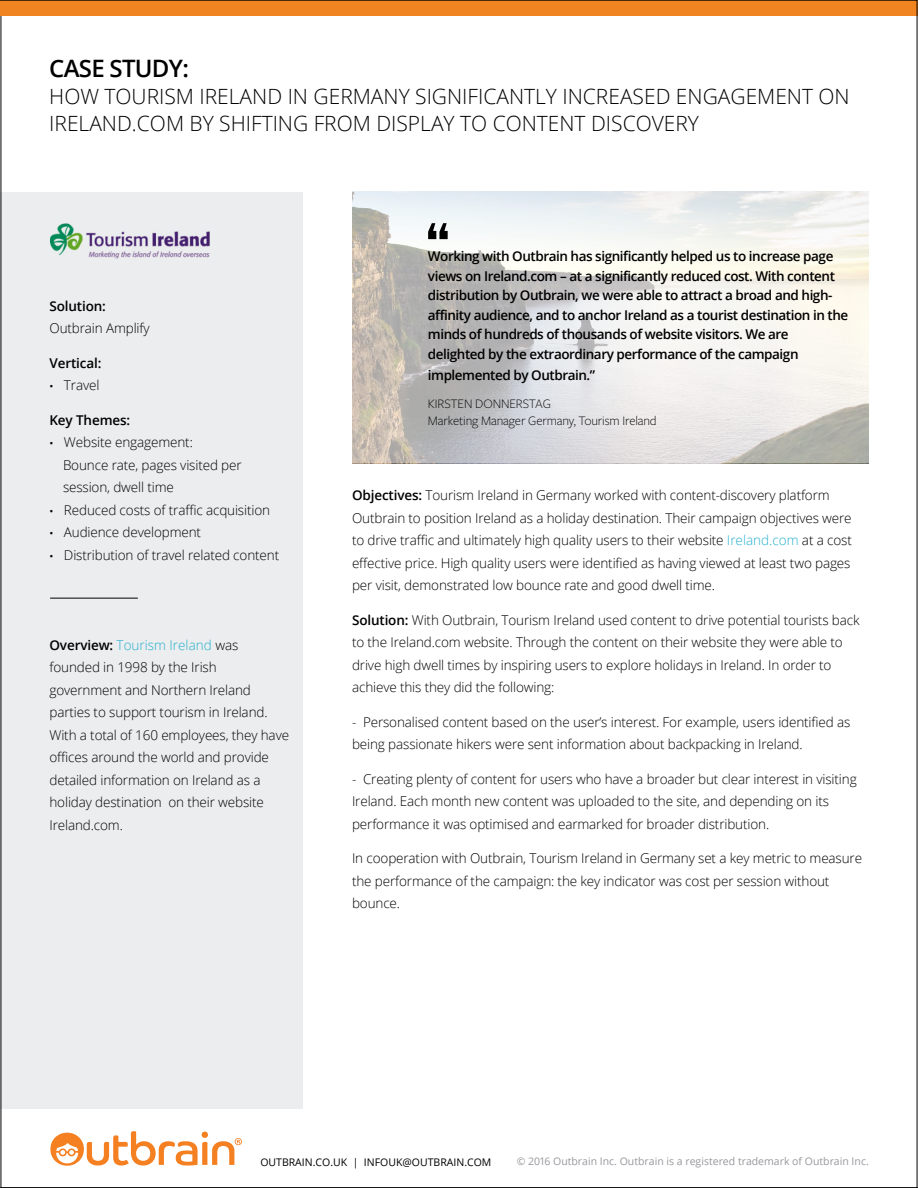
<style>
.page{position:relative;width:918px;height:1188px;background:#fff}
.page>*{position:absolute;margin:0;border:0;box-sizing:border-box;transform-origin:0 0}
.t1{font:700 77.55px "Bebas Neue";color:#000}
.t2{font:600 24px "Open Sans";letter-spacing:-.03em;color:#000}
.t3{font:300 21px/27px "Open Sans";color:#000}
.t4{font:300 13.5px/22.5px "Open Sans";letter-spacing:-.01em;color:#000}
.t5{font:600 13.5px/19.5px "Open Sans";letter-spacing:-.035em;color:#000}
.t6{font:300 13.5px/16.5px "Freight Sans Pro";letter-spacing:-.01em;color:#000}
.t7{font:600 13.5px "Open Sans";letter-spacing:-.01em;color:#000}
.t8{font:10.5px "Open Sans";color:#98989e}
.t9{font:10.5px "Open Sans";color:#000}
.s1{font-weight:400;font-size:10.5px}
.s2{font-weight:600}
.s3{color:#25b0cf}
</style>
<div class="page">
<div style="left:0;top:192px;width:303px;height:917px;background:#ecedee"></div>
<svg style="left:352px;top:191px;width:517px;height:272px"></svg>
<hr style="left:50px;top:598px;width:88px;height:1px;background:#000">
<img style="left:50px;top:223px;width:160px;height:36px">
<div style="left:0;top:0;width:918px;height:16px;background:#f08421"></div>
<svg style="left:50px;top:1131px;width:192px;height:35px"></svg>
<h2 class="t2" style="left:49px;top:52px;width:141px">CASE STUDY:</h2>
<h3 class="t3" style="left:49px;top:83px;width:802px">HOW TOURISM IRELAND IN GERMANY SIGNIFICANTLY INCREASED ENGAGEMENT ON<br>IRELAND.COM BY SHIFTING FROM DISPLAY TO CONTENT DISCOVERY</h3>
<p class="t7" style="left:50px;top:297px;width:58px">Solution:</p>
<p class="t4" style="left:50px;top:317px;width:102px">Outbrain Amplify</p>
<p class="t7" style="left:50px;top:354px;width:53px">Vertical:</p>
<p class="t4" style="left:50px;top:374px;width:51px"><span class="s1">•</span> Travel</p>
<p class="t7" style="left:50px;top:410px;width:82px">Key Themes:</p>
<p class="t4" style="left:63px;top:431px;width:180px;text-indent:-14px"><span class="s1">•</span> Website engagement:<br>Bounce rate, pages visited per session, dwell time</p>
<p class="t4" style="left:50px;top:498px;width:222px"><span class="s1">•</span> Reduced costs of traffic acquisition</p>
<p class="t4" style="left:50px;top:521px;width:153px"><span class="s1">•</span> Audience development</p>
<p class="t4" style="left:50px;top:543px;width:231px"><span class="s1">•</span> Distribution of travel related content</p>
<p class="t4" style="left:50px;top:633px;width:241px"><span class="s2">Overview:</span> <span class="s3">Tourism Ireland</span> was founded in 1998 by the Irish government and Northern Ireland parties to support tourism in Ireland.<br>With a total of 160 employees, they have offices around the world and provide detailed information on Ireland as a holiday destination on their website<br>Ireland.com.</p>
<h1 class="t1" style="left:425px;top:208px;width:27px">“</h1>
<p class="t5" style="left:428px;top:246px;width:422px">Working with Outbrain has significantly helped us to increase page views on Ireland.com – at a significantly reduced cost. With content distribution by Outbrain, we were able to attract a broad and high&shy;affinity audience, and to anchor Ireland as a tourist destination in the minds of hundreds of thousands of website visitors. We are delighted by the extraordinary performance of the campaign</p>
<p class="t5" style="left:428px;top:365px;width:169px">implemented by Outbrain.”</p>
<p class="t6" style="left:428px;top:395px;width:230px">KIRSTEN DONNERSTAG<br>Marketing Manager Germany, Tourism Ireland</p>
<p class="t4" style="left:352px;top:484px;width:501px"><span class="s2">Objectives:</span> Tourism Ireland in Germany worked with content-discovery platform Outbrain to position Ireland as a holiday destination. Their campaign objectives were to drive traffic and ultimately high quality users to their website <span class="s3">Ireland.com</span> at a cost effective price. High quality users were identified as having viewed at least two pages per visit, demonstrated low bounce rate and good dwell time.</p>
<p class="t4" style="left:352px;top:608px;width:509px"><span class="s2">Solution:</span> With Outbrain, Tourism Ireland used content to drive potential tourists back to the Ireland.com website. Through the content on their website they were able to drive high dwell times by inspiring users to explore holidays in Ireland. In order to achieve this they did the following:</p>
<p class="t4" style="left:352px;top:710px;width:500px">- Personalised content based on the user’s interest. For example, users identified as being passionate hikers were sent information about backpacking in Ireland.</p>
<p class="t4" style="left:352px;top:767px;width:506px">- Creating plenty of content for users who have a broader but clear interest in visiting<br>Ireland. Each month new content was uploaded to the site, and depending on its performance it was optimised and earmarked for broader distribution.</p>
<p class="t4" style="left:352px;top:847px;width:512px">In cooperation with Outbrain, Tourism Ireland in Germany set a key metric to measure the performance of the campaign: the key indicator was cost per session without bounce.</p>
<p class="t9" style="left:260px;top:1154px;width:233px">OUTBRAIN.CO.UK | INFOUK@OUTBRAIN.COM</p>
<p class="t8" style="left:517px;top:1154px;width:354px">© 2016 Outbrain Inc. Outbrain is a registered trademark of Outbrain Inc.</p>
</div>
